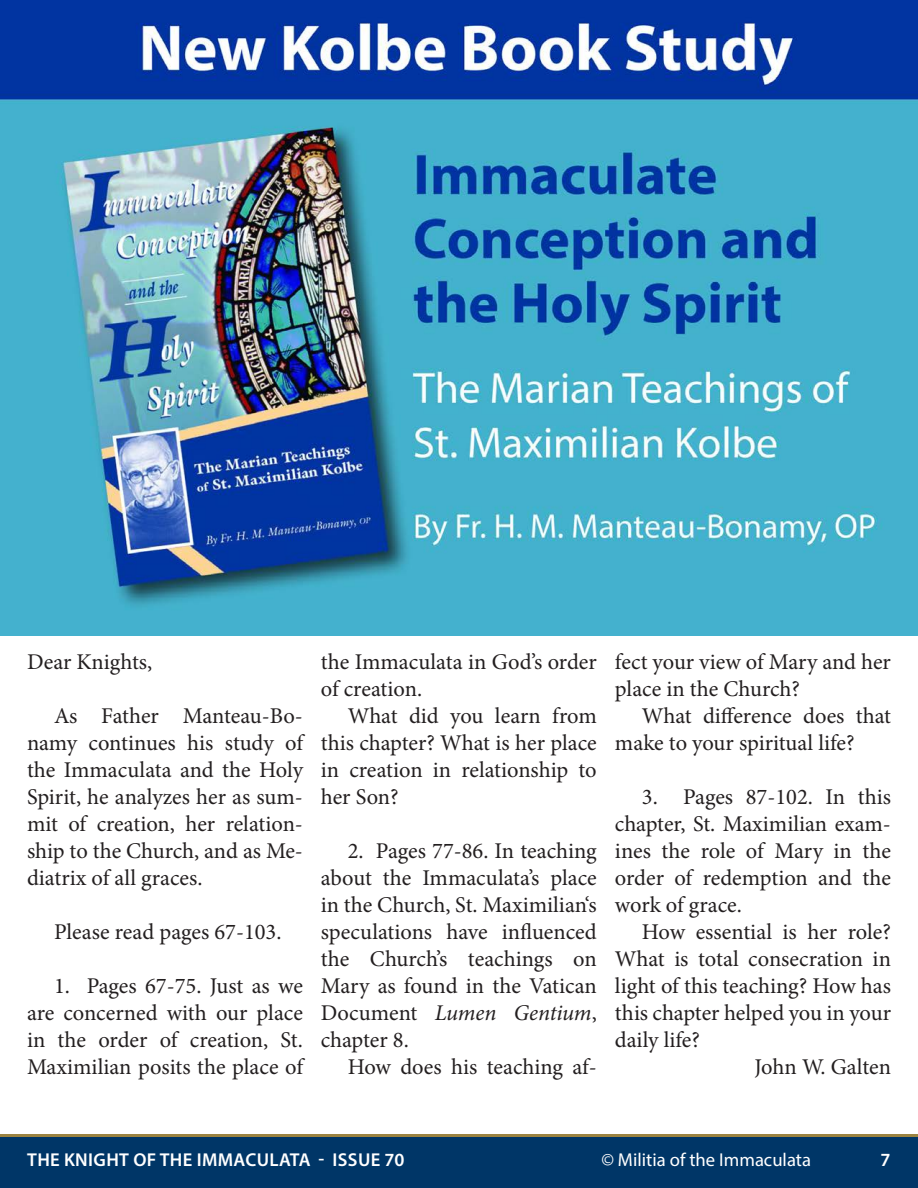
<style>
.page{position:relative;width:918px;height:1188px;background:#fff}
.page>*{position:absolute;margin:0;border:0;box-sizing:border-box;transform-origin:0 0}
.t1{font:22.5px/27px "Minion Pro";color:#231f20;text-align:justify}
.t2{font:600 18.6px "Myriad Pro";letter-spacing:.02em;color:#fff}
.t3{font:18.6px "Myriad Pro";color:#fff}
.s1{font-style:italic}
</style>
<div class="page">
<div style="left:0;top:1134px;width:918px;height:54px;background:#003667"></div>
<img style="left:0;top:0;width:918px;height:636px">
<p class="t1" style="left:27px;top:648px;width:127px">Dear Knights,</p>
<p class="t1" style="left:27px;top:702px;width:278px;text-indent:27px">As Father Manteau-Bo&shy;namy continues his study of the Immaculata and the Holy Spirit, he analyzes her as sum&shy;mit of creation, her relation&shy;ship to the Church, and as Me&shy;diatrix of all graces.</p>
<p class="t1" style="left:54px;top:918px;width:229px">Please read pages 67-103.</p>
<p class="t1" style="left:27px;top:972px;width:278px;text-indent:27px">1. Pages 67-75. Just as we are concerned with our place in the order of creation, St.<br>Maximilian posits the place of</p>
<p class="t1" style="left:321px;top:648px;width:278px">the Immaculata in God’s order of creation.</p>
<p class="t1" style="left:321px;top:702px;width:278px;text-indent:27px">What did you learn from this chapter? What is her place in creation in relationship to her Son?</p>
<p class="t1" style="left:321px;top:837px;width:278px;text-indent:27px">2. Pages 77-86. In teaching about the Immaculata’s place in the Church, St. Maximilian‘s speculations have influenced the Church’s teachings on Mary as found in the Vatican Document <span class="s1">Lumen Gentium</span>, chapter 8.</p>
<p class="t1" style="left:348px;top:1053px;width:251px">How does his teaching af-</p>
<p class="t1" style="left:615px;top:648px;width:277px">fect your view of Mary and her place in the Church?</p>
<p class="t1" style="left:615px;top:702px;width:278px;text-indent:27px">What difference does that make to your spiritual life?</p>
<p class="t1" style="left:615px;top:783px;width:278px;text-indent:27px">3. Pages 87-102. In this chapter, St. Maximilian exam&shy;ines the role of Mary in the order of redemption and the work of grace.</p>
<p class="t1" style="left:615px;top:918px;width:278px;text-indent:27px">How essential is her role?<br>What is total consecration in light of this teaching? How has this chapter helped you in your daily life?</p>
<p class="t1" style="left:754px;top:1053px;width:138px">John W. Galten</p>
<p class="t2" style="left:27px;top:1148px;width:379px">THE KNIGHT OF THE IMMACULATA - ISSUE 70</p>
<p class="t3" style="left:601px;top:1148px;width:211px">© Militia of the Immaculata</p>
<p class="t2" style="left:881px;top:1148px;width:11px">7</p>
</div>
